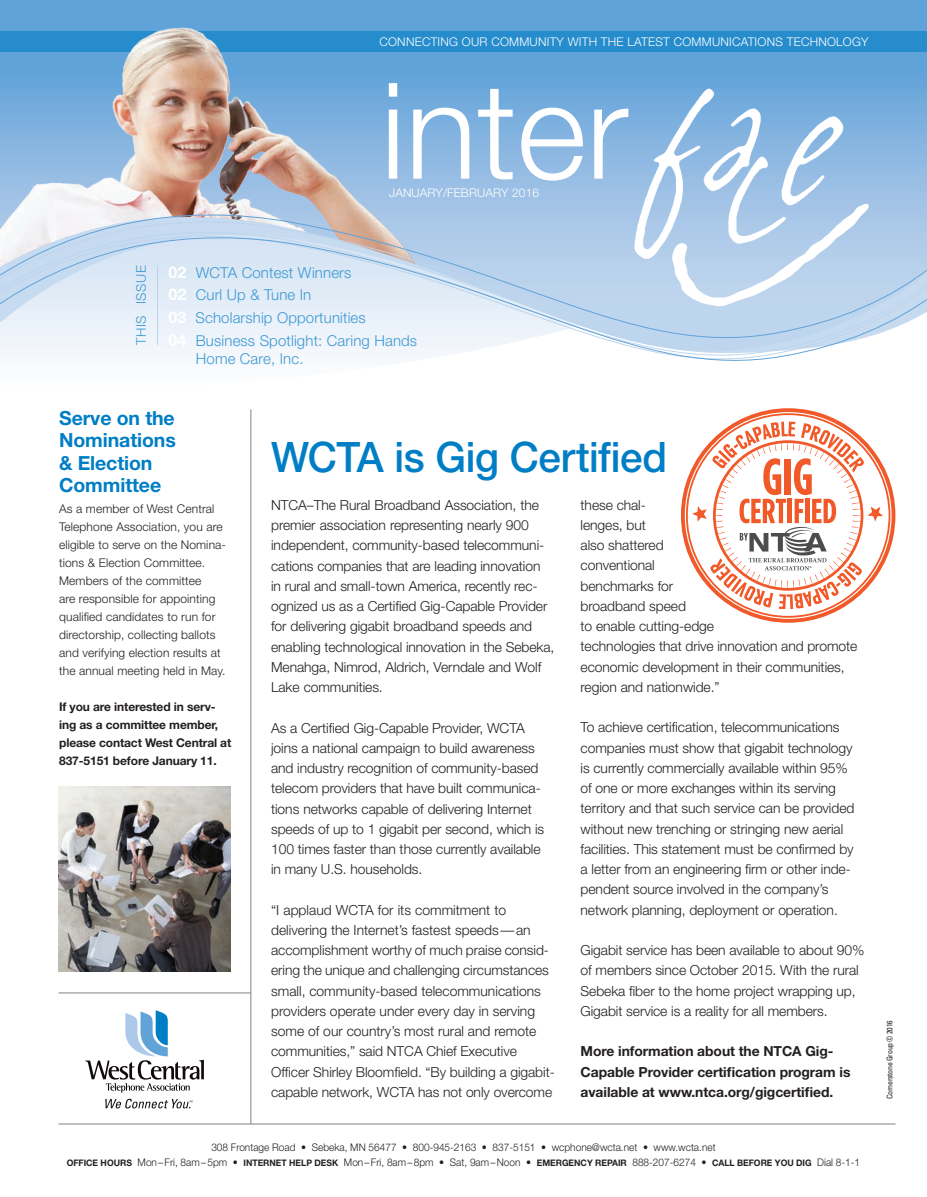
<style>
.page{position:relative;width:927px;height:1197px;background:#fff}
.page>*{position:absolute;margin:0;border:0;box-sizing:border-box;transform-origin:0 0}
.t1{font:300 133.8px "Helvetica Neue";color:#fff}
.t2{font:500 42px "Helvetica Neue";letter-spacing:-.01em;color:#007ec5;scale:.96 1}
.t3{font:700 19.5px/22.5px "Helvetica Neue";letter-spacing:-.005em;color:#007ec5}
.t4{font:300 15px/22.6px "Helvetica Neue";letter-spacing:.01em;color:#3b98d3}
.t5{font:300 13.8px/20.2px "Helvetica Neue";letter-spacing:-.005em;color:#231f20}
.t6{font:700 13.8px/20.2px "Helvetica Neue";letter-spacing:-.005em;color:#231f20}
.t7{font:300 13.2px "Helvetica Neue";letter-spacing:.04em;color:#3b98d3}
.t8{font:300 12px/18px "Helvetica Neue";letter-spacing:.01em;color:#231f20}
.t9{font:700 12px/18px "Helvetica Neue";letter-spacing:-.01em;color:#231f20}
.t10{font:300 12px "Helvetica Neue";letter-spacing:.02em;color:#fff}
.t11{font:300 10.5px/15px "Helvetica Neue";color:#231f20;text-align:center;scale:.96 1}
.t12{font:condensed 7.8px "Univers";letter-spacing:-.03em;color:#231f20}
.s1{font-weight:700;font-size:16.05px;color:#fff}
.s2{font-weight:700;font-size:9px}
</style>
<div class="page">
<svg style="left:0;top:0;width:927px;height:202px;background:#70aadb"></svg>
<div style="left:0;top:32px;width:927px;height:20px;background:#268ccc"></div>
<img style="left:626px;top:82px;width:253px;height:120px">
<img style="left:0;top:6px;width:443px;height:196px">
<svg style="left:0;top:202px;width:927px;height:7px"></svg>
<svg style="left:0;top:209px;width:927px;height:11px"></svg>
<svg style="left:0;top:225px;width:927px;height:136px"></svg>
<hr style="left:250px;top:410px;width:1px;height:714px;background:#808285">
<hr style="left:58px;top:993px;width:193px;height:1px;background:#808285">
<hr style="left:58px;top:1124px;width:838px;height:1px;background:#808285">
<svg style="left:85px;top:1010px;width:119px;height:83px"></svg>
<svg style="left:105px;top:1099px;width:88px;height:10px"></svg>
<hr style="left:157px;top:265px;width:1px;height:80px;background:#b9d1ec">
<img style="left:58px;top:786px;width:173px;height:186px">
<svg style="left:681px;top:408px;width:214px;height:215px"></svg>
<svg style="left:686px;top:413px;width:204px;height:205px"></svg>
<svg style="left:0;top:0;width:5px;height:5px"></svg>
<svg style="left:922px;top:0;width:5px;height:5px"></svg>
<p class="t10" style="left:380px;top:35px;width:491px">CONNECTING OUR COMMUNITY WITH THE LATEST COMMUNICATIONS TECHNOLOGY</p>
<h1 class="t1" style="left:381px;top:49px;width:249px">inter</h1>
<p class="t10" style="left:389px;top:186px;width:151px">JANUARY/FEBRUARY 2016</p>
<p class="t7" style="left:133px;top:345px;width:81px;rotate:-90deg">THIS ISSUE</p>
<p class="t4" style="left:168px;top:261px;width:250px"><span class="s1">02</span> WCTA Contest Winners<br><span class="s1">02</span> Curl Up &amp; Tune In<br><span class="s1">03</span> Scholarship Opportunities<br><span class="s1">04</span> Business Spotlight: Caring Hands</p>
<p class="t4" style="left:196px;top:347px;width:109px">Home Care, Inc.</p>
<h3 class="t3" style="left:59px;top:406px;width:118px">Serve on the<br>Nominations &amp; Election<br>Committee</h3>
<p class="t8" style="left:59px;top:500px;width:168px">As a member of West Central<br>Telephone Association, you are eligible to serve on the Nomina&shy;tions &amp; Election Committee.<br>Members of the committee<br>are responsible for appointing qualified candidates to run for directorship, collecting ballots and verifying election results at the annual meeting held in May.</p>
<p class="t9" style="left:59px;top:698px;width:174px">If you are interested in serv&shy;ing as a committee member, please contact West Central at<br>837-5151 before January 11.</p>
<h2 class="t2" style="left:271px;top:432px;width:414px">WCTA is Gig Certified</h2>
<p class="t5" style="left:271px;top:495px;width:285px">NTCA–The Rural Broadband Association, the premier association representing nearly 900 independent, community-based telecommuni&shy;cations companies that are leading innovation<br>in rural and small-town America, recently rec&shy;ognized us as a Certified Gig-Capable Provider for delivering gigabit broadband speeds and enabling technological innovation in the Sebeka, Menahga, Nimrod, Aldrich, Verndale and Wolf Lake communities.</p>
<p class="t5" style="left:271px;top:717px;width:275px">As a Certified Gig-Capable Provider, WCTA joins a national campaign to build awareness and industry recognition of community-based telecom providers that have built communica&shy;tions networks capable of delivering Internet speeds of up to 1 gigabit per second, which is 100 times faster than those currently available in many U.S. households.</p>
<p class="t5" style="left:271px;top:899px;width:285px">“I applaud WCTA for its commitment to delivering the Internet’s fastest speeds—an accomplishment worthy of much praise consid&shy;ering the unique and challenging circumstances small, community-based telecommunications providers operate under every day in serving some of our country’s most rural and remote communities,” said NTCA Chief Executive Officer Shirley Bloomfield. “By building a gigabit&shy;capable network, WCTA has not only overcome</p>
<p class="t5" style="left:581px;top:494px;width:278px">these chal-<br>lenges, but<br>also shattered<br>conventional<br>benchmarks for<br>broadband speed<br>to enable cutting-edge<br>technologies that drive innovation and promote economic development in their communities, region and nationwide.”</p>
<p class="t5" style="left:581px;top:717px;width:275px">To achieve certification, telecommunications companies must show that gigabit technology is currently commercially available within 95% of one or more exchanges within its serving territory and that such service can be provided without new trenching or stringing new aerial facilities. This statement must be confirmed by a letter from an engineering firm or other inde&shy;pendent source involved in the company’s network planning, deployment or operation.</p>
<p class="t5" style="left:581px;top:940px;width:285px">Gigabit service has been available to about 90% of members since October 2015. With the rural Sebeka fiber to the home project wrapping up, Gigabit service is a reality for all members.</p>
<p class="t6" style="left:581px;top:1041px;width:271px">More information about the NTCA Gig-<br>Capable Provider certification program is available at www.ntca.org/gigcertified.</p>
<p class="t11" style="left:67px;top:1139px;width:828px">308 Frontage Road • Sebeka, MN 56477 • 800-945-2163 • 837-5151 • wcphone@wcta.net • www.wcta.net<br><span class="s2">OFFICE HOURS</span> Mon–Fri, 8am–5pm • <span class="s2">INTERNET HELP DESK</span> Mon–Fri, 8am–8pm • Sat, 9am–Noon • <span class="s2">EMERGENCY REPAIR</span> 888-207-6274 • <span class="s2">CALL BEFORE YOU DIG</span> Dial 8-1-1</p>
<p class="t12" style="left:885px;top:1099px;width:80px;rotate:-90deg">Cornerstone Group © 2016</p>
</div>
